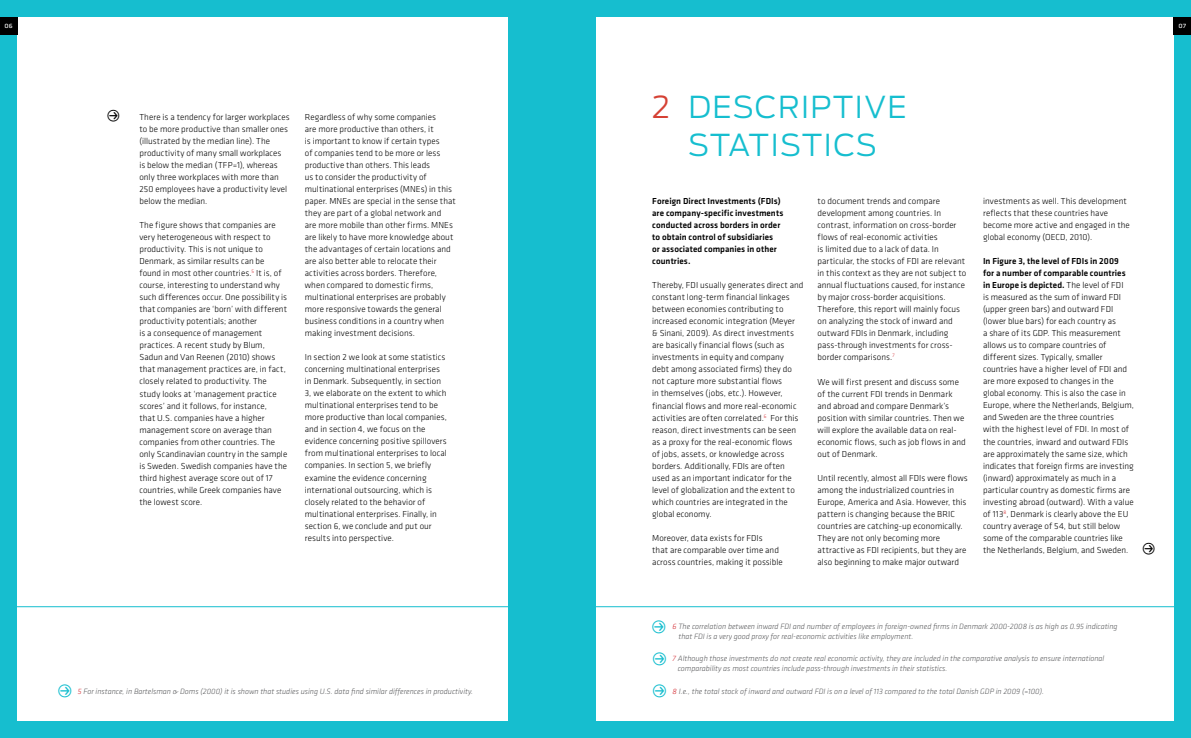
<style>
.page{position:relative;width:1191px;height:738px;background:#fff}
.page>*{position:absolute;margin:0;border:0;box-sizing:border-box;transform-origin:0 0}
.t1{font:300 30px/38px "Antenna";letter-spacing:.035em;color:#16becf}
.t2{font:16.2px/31.6px "Button Bonus Circle Positive";color:#16becf}
.t3{font:14.6px "Button Bonus Circle Positive";color:#000}
.t4{font:300 9px/12px "Klavika";letter-spacing:.005em;color:#000}
.t5{font:500 9px/12px "Klavika";letter-spacing:.01em;color:#000}
.t6{font:italic 300 8px/9.6px "Klavika";color:#58595b}
.t7{font:8px "Klavika Regular Caps";color:#fff}
.s1{color:#d54134}
.s2{font-weight:500}
.s3{color:#d2232a}
.s4{font-family:"Button Bonus Circle Positive";font-weight:400;font-style:normal;font-size:16.2px;color:#16becf}
</style>
<div class="page">
<div style="left:0;top:0;width:1191px;height:737px;background:#16becf"></div>
<div style="left:17px;top:17px;width:1157px;height:703px;background:#fff"></div>
<div style="left:0;top:17px;width:17px;height:17px;background:#000"></div>
<div style="left:1174px;top:17px;width:17px;height:17px;background:#000"></div>
<hr style="left:595px;top:605px;width:582px;height:1px;background:#16becf">
<hr style="left:0;top:605px;width:595px;height:1px;background:#16becf">
<div style="left:507px;top:0;width:88px;height:737px;background:#16becf"></div>
<p class="t7" style="left:4px;top:21px;width:10px">06</p>
<p class="t7" style="left:1178px;top:21px;width:9px">07</p>
<h3 class="t3" style="left:106px;top:109px;width:16px">P</h3>
<p class="t4" style="left:139px;top:111px;width:152px">There is a tendency for larger workplaces to be more productive than smaller ones (illustrated by the median line). The productivity of many small workplaces is below the median (TFP=1), whereas only three workplaces with more than 250 employees have a productivity level below the median.</p>
<p class="t4" style="left:139px;top:219px;width:149px">The figure shows that companies are very heterogeneous with respect to productivity. This is not unique to Denmark, as similar results can be found in most other countries.<sup>5</sup> It is, of course, interesting to understand why such differences occur. One possibility is that companies are ‘born’ with different productivity potentials; another<br>is a consequence of management practices. A recent study by Blum, Sadun and Van Reenen (2010) shows that management practices are, in fact, closely related to productivity. The study looks at ‘management practice scores’ and it follows, for instance,<br>that U.S. companies have a higher management score on average than companies from other countries. The only Scandinavian country in the sample is Sweden. Swedish companies have the third highest average score out of 17 countries, while Greek companies have the lowest score.</p>
<p class="t4" style="left:305px;top:111px;width:152px">Regardless of why some companies<br>are more productive than others, it<br>is important to know if certain types<br>of companies tend to be more or less productive than others. This leads<br>us to consider the productivity of multinational enterprises (MNEs) in this paper. MNEs are special in the sense that they are part of a global network and<br>are more mobile than other firms. MNEs are likely to have more knowledge about the advantages of certain locations and are also better able to relocate their activities across borders. Therefore, when compared to domestic firms, multinational enterprises are probably more responsive towards the general business conditions in a country when making investment decisions.</p>
<p class="t4" style="left:305px;top:351px;width:144px">In section 2 we look at some statistics concerning multinational enterprises in Denmark. Subsequently, in section 3, we elaborate on the extent to which multinational enterprises tend to be more productive than local companies, and in section 4, we focus on the evidence concerning positive spillovers from multinational enterprises to local companies. In section 5, we briefly examine the evidence concerning international outsourcing, which is closely related to the behavior of multinational enterprises. Finally, in section 6, we conclude and put our results into perspective.</p>
<h1 class="t1" style="left:652px;top:88px;width:256px"><span class="s1">2</span> DESCRI PTIVE<br>STATI STI CS</h1>
<p class="t5" style="left:652px;top:195px;width:133px">Foreign Direct Investments (FDIs) are company-specific investments conducted across borders in order to obtain control of subsidiaries<br>or associated companies in other countries.</p>
<p class="t4" style="left:652px;top:279px;width:153px">Thereby, FDI usually generates direct and constant long-term financial linkages between economies contributing to increased economic integration (Meyer<br>&amp; Sinani, 2009). As direct investments are basically financial flows (such as investments in equity and company<br>debt among associated firms) they do not capture more substantial flows<br>in themselves (jobs, etc.). However, financial flows and more real-economic activities are often correlated.<sup>6</sup> For this reason, direct investments can be seen as a proxy for the real-economic flows<br>of jobs, assets, or knowledge across borders. Additionally, FDIs are often used as an important indicator for the level of globalization and the extent to which countries are integrated in the global economy.</p>
<p class="t4" style="left:652px;top:531px;width:132px">Moreover, data exists for FDIs<br>that are comparable over time and across countries, making it possible</p>
<p class="t4" style="left:817px;top:195px;width:150px">to document trends and compare development among countries. In contrast, information on cross-border flows of real-economic activities<br>is limited due to a lack of data. In particular, the stocks of FDI are relevant in this context as they are not subject to annual fluctuations caused, for instance by major cross-border acquisitions.<br>Therefore, this report will mainly focus on analyzing the stock of inward and outward FDIs in Denmark, including pass-through investments for cross&shy;border comparisons.<sup>7</sup></p>
<p class="t4" style="left:817px;top:375px;width:150px">We will first present and discuss some of the current FDI trends in Denmark and abroad and compare Denmark’s position with similar countries. Then we will explore the available data on real&shy;economic flows, such as job flows in and out of Denmark.</p>
<p class="t4" style="left:817px;top:471px;width:152px">Until recently, almost all FDIs were flows among the industrialized countries in Europe, America and Asia. However, this pattern is changing because the BRIC countries are catching-up economically.<br>They are not only becoming more attractive as FDI recipients, but they are also beginning to make major outward</p>
<p class="t4" style="left:983px;top:195px;width:148px">investments as well. This development reflects that these countries have become more active and engaged in the global economy (OECD, 2010).</p>
<p class="t4" style="left:983px;top:255px;width:153px"><span class="s2">In Figure 3, the level of FDIs in 2009<br>for a number of comparable countries in Europe is depicted.</span> The level of FDI<br>is measured as the sum of inward FDI (upper green bars) and outward FDI (lower blue bars) for each country as<br>a share of its GDP. This measurement allows us to compare countries of different sizes. Typically, smaller countries have a higher level of FDI and are more exposed to changes in the global economy. This is also the case in Europe, where the Netherlands, Belgium, and Sweden are the three countries<br>with the highest level of FDI. In most of the countries, inward and outward FDIs are approximately the same size, which indicates that foreign firms are investing (inward) approximately as much in a particular country as domestic firms are investing abroad (outward). With a value of 113<sup>8</sup>, Denmark is clearly above the EU country average of 54, but still below some of the comparable countries like the Netherlands, Belgium, and Sweden.</p>
<h3 class="t3" style="left:1141px;top:542px;width:16px">P</h3>
<h2 class="t2" style="left:651px;top:613px;width:18px">P<br>P</h2>
<p class="t6" style="left:678px;top:621px;width:440px;text-indent:-6px"><span class="s3">6</span> The correlation between inward FDI and number of employees in foreign-owned firms in Denmark 2000-2008 is as high as 0.95 indicating that FDI is a very good proxy for real-economic activities like employment.</p>
<p class="t6" style="left:678px;top:653px;width:428px;text-indent:-5px"><span class="s3">7</span> Although those investments do not create real economic activity, they are included in the comparative analysis to ensure international comparability as most countries include pass-through investments in their statistics.</p>
<p class="t6" style="left:672px;top:686px;width:373px"><span class="s3">8</span> I.e., the total stock of inward and outward FDI is on a level of 113 compared to the total Danish GDP in 2009 (=100).</p>
<p class="t6" style="left:57px;top:686px;width:418px"><span class="s4">P</span> <span class="s3">5</span> For instance, in Bartelsman &amp; Doms (2000) it is shown that studies using U.S. data find similar differences in productivity.</p>
<h2 class="t2" style="left:651px;top:676px;width:18px">P</h2>
</div>
